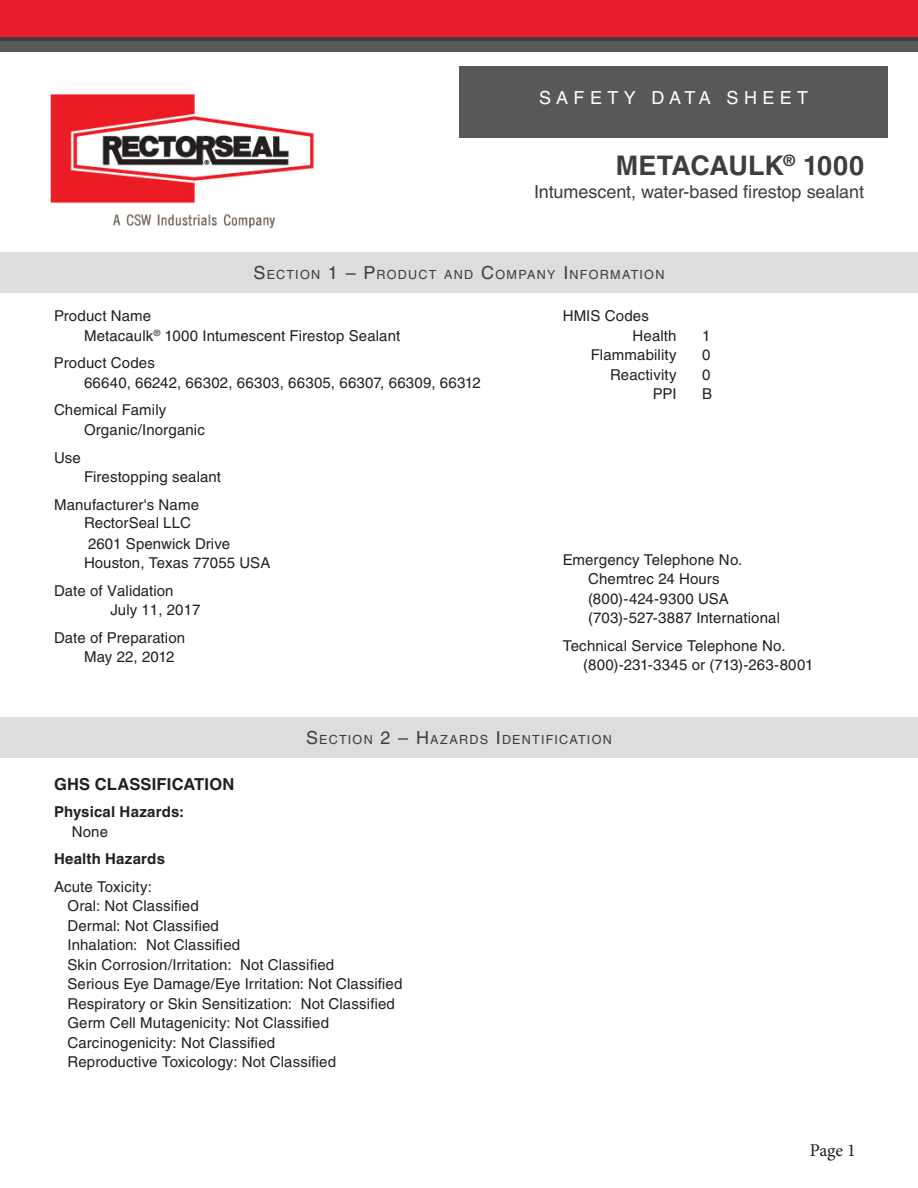
<style>
.page{position:relative;width:918px;height:1188px;background:#fff}
.page>*{position:absolute;margin:0;border:0;box-sizing:border-box;transform-origin:0 0}
.t1{font:700 27px "Helvetica LT Std";letter-spacing:-.005em;color:#3e3e3f}
.t2{font:18px "Helvetica LT Std";letter-spacing:-.005em;color:#3e3e3f}
.t3{font:18px "Helvetica LT Std";letter-spacing:.3em;color:#fff}
.t4{font:18px "Minion Pro";color:#231f20}
.t5{font:700 16.5px "Helvetica LT Std";letter-spacing:.015em;color:#231f20}
.t6{font:15px/19.5px "Helvetica LT Std";letter-spacing:.01em;color:#231f20}
.t7{font:700 15px "Helvetica LT Std";letter-spacing:.015em;color:#231f20}
.t8{font:12.6px "Helvetica LT Std";letter-spacing:.1em;color:#3e3e3f}
.s1{font-size:18px}
</style>
<div class="page">
<div style="left:460px;top:66px;width:428px;height:71px;background:#57585a"></div>
<div style="left:0;top:40px;width:918px;height:12px;background:#57585a"></div>
<div style="left:0;top:0;width:918px;height:40px;background:#eb1c2b"></div>
<hr style="left:0;top:38px;width:918px;height:3px;background:#3e3e3f">
<div style="left:0;top:717px;width:918px;height:41px;background:#dcdddf"></div>
<div style="left:0;top:253px;width:918px;height:40px;background:#dcdddf"></div>
<img style="left:50px;top:94px;width:264px;height:135px">
<p class="t3" style="left:539px;top:87px;width:270px">SAFETY DATA SHEET</p>
<h1 class="t1" style="left:616px;top:149px;width:250px">METACAULK<sup>®</sup> 1000</h1>
<p class="t2" style="left:534px;top:181px;width:331px">Intumescent, water-based firestop sealant</p>
<p class="t8" style="left:253px;top:268px;width:413px"><span class="s1">S</span>ECTION <span class="s1">1 – P</span>RODUCT AND <span class="s1">C</span>OMPANY <span class="s1">I</span> NFORMATION</p>
<p class="t6" style="left:84px;top:306px;width:318px;text-indent:-30px">Product Name<br>Metacaulk<sup>®</sup> 1000 Intumescent Firestop Sealant</p>
<p class="t6" style="left:84px;top:353px;width:398px;text-indent:-30px">Product Codes<br>66640, 66242, 66302, 66303, 66305, 66307, 66309, 66312</p>
<p class="t6" style="left:84px;top:400px;width:122px;text-indent:-30px">Chemical Family<br>Organic/Inorganic</p>
<p class="t6" style="left:54px;top:448px;width:28px">Use</p>
<p class="t6" style="left:54px;top:463px;width:169px;line-height:27.6px;text-indent:30px">Firestopping sealant<br>Manufacturer's Name</p>
<p class="t6" style="left:84px;top:513px;width:188px;line-height:20px">RectorSeal LLC<br>2601 Spenwick Drive<br>Houston, Texas 77055 USA</p>
<p class="t6" style="left:110px;top:581px;width:92px;text-indent:-56px">Date of Validation<br>July 11, 2017</p>
<p class="t6" style="left:84px;top:628px;width:103px;text-indent:-30px">Date of Preparation<br>May 22, 2012</p>
<p class="t6" style="left:633px;top:306px;width:46px;text-indent:-70px">HMIS Codes<br>Health</p>
<p class="t6" style="left:702px;top:326px;width:10px">1</p>
<p class="t6" style="left:591px;top:345px;width:87px">Flammability</p>
<p class="t6" style="left:702px;top:345px;width:10px">0</p>
<p class="t6" style="left:610px;top:365px;width:68px">Reactivity</p>
<p class="t6" style="left:702px;top:365px;width:10px">0</p>
<p class="t6" style="left:653px;top:384px;width:25px">PPI</p>
<p class="t6" style="left:702px;top:384px;width:12px">B</p>
<p class="t6" style="left:588px;top:550px;width:193px;text-indent:-26px">Emergency Telephone No.<br>Chemtrec 24 Hours (800)-424-9300 USA (703)-527-3887 International</p>
<p class="t6" style="left:583px;top:636px;width:232px;text-indent:-20px">Technical Service Telephone No. (800)-231-3345 or (713)-263-8001</p>
<p class="t8" style="left:306px;top:732px;width:307px"><span class="s1">S</span>ECTION <span class="s1">2 – H</span>AZARDS <span class="s1">I</span> DENTIFICATION</p>
<p class="t5" style="left:54px;top:774px;width:182px">GHS CLASSIFICATION</p>
<p class="t7" style="left:54px;top:803px;width:132px">Physical Hazards:</p>
<p class="t6" style="left:72px;top:822px;width:38px">None</p>
<p class="t7" style="left:54px;top:850px;width:113px">Health Hazards</p>
<p class="t6" style="left:68px;top:877px;width:337px;text-indent:-14px">Acute Toxicity:<br>Oral: Not Classified<br>Dermal: Not Classified<br>Inhalation: Not Classified<br>Skin Corrosion/Irritation: Not Classified<br>Serious Eye Damage/Eye Irritation: Not Classified Respiratory or Skin Sensitization: Not Classified Germ Cell Mutagenicity: Not Classified Carcinogenicity: Not Classified<br>Reproductive Toxicology: Not Classified</p>
<p class="t4" style="left:810px;top:1138px;width:48px">Page 1</p>
</div>
